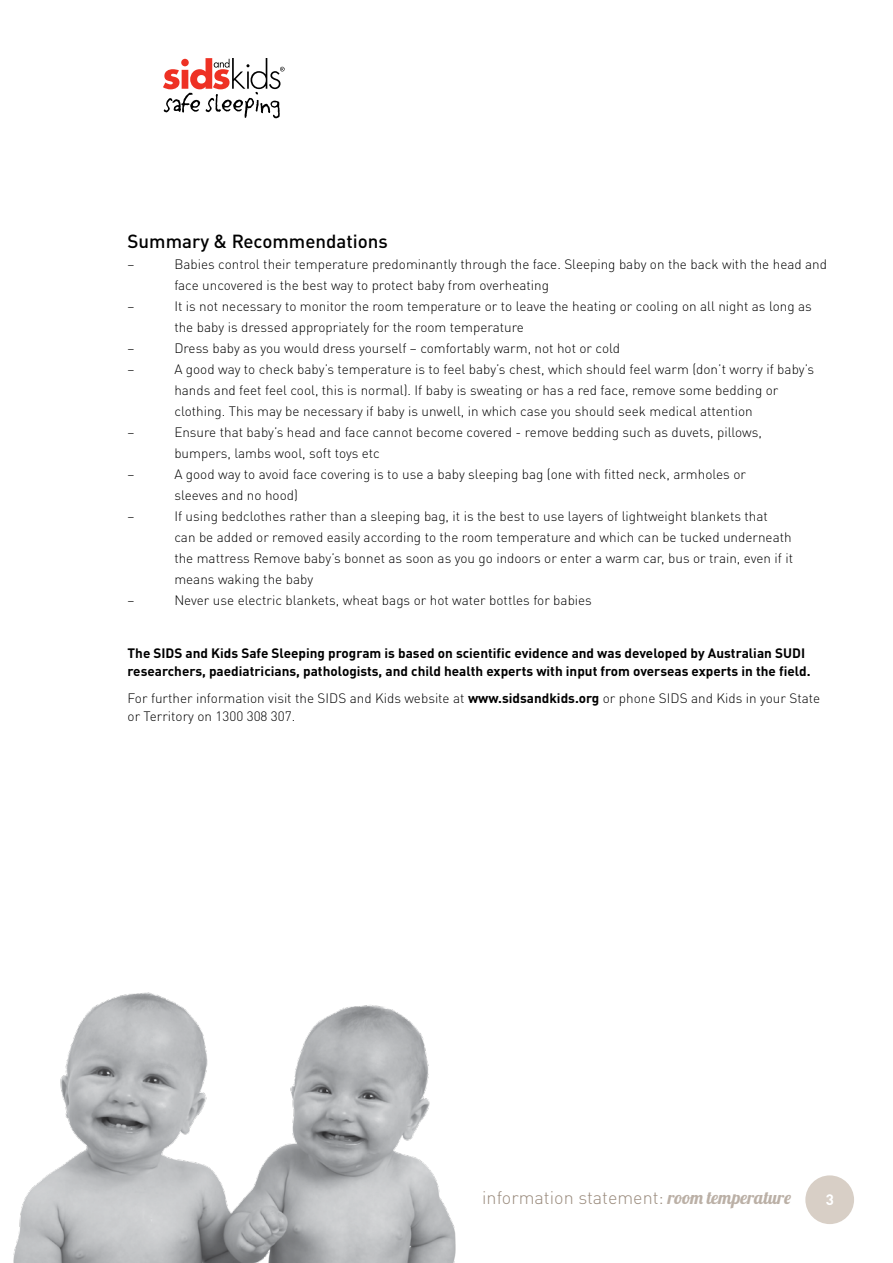
<style>
.page{position:relative;width:893px;height:1263px;background:#fff}
.page>*{position:absolute;margin:0;border:0;box-sizing:border-box;transform-origin:0 0}
.t1{font:500 18.75px "DINOT";color:#000}
.t2{font:300 18px "DINOT";color:#9a8b7d}
.t3{font:700 15px "DINOT";color:#fff}
.t4{font:300 13.5px/21px "DINOT";color:#000}
.t5{font:700 13.5px/18px "DINOT";color:#000}
.s1{font-weight:700}
.s2{font-family:"Lobster 1.4";font-weight:400;color:#bbb0a6}
</style>
<div class="page">
<div style="left:803px;top:1173px;width:53px;height:53px;background:#d8cfc6;border-radius:50%"></div>
<div style="left:801px;top:1171px;width:57px;height:57px;border:4px solid #fff;border-radius:50%"></div>
<img style="left:13px;top:992px;width:443px;height:271px">
<svg style="left:163px;top:58px;width:122px;height:60px"></svg>
<h1 class="t1" style="left:128px;top:229px;width:262px">Summary &amp; Recommendations</h1>
<p class="t4" style="left:128px;top:254px;width:8px">–</p>
<p class="t4" style="left:174px;top:254px;width:654px">Babies control their temperature predominantly through the face. Sleeping baby on the back with the head and face uncovered is the best way to protect baby from overheating</p>
<p class="t4" style="left:128px;top:296px;width:8px">–</p>
<p class="t4" style="left:174px;top:296px;width:639px">It is not necessary to monitor the room temperature or to leave the heating or cooling on all night as long as the baby is dressed appropriately for the room temperature</p>
<p class="t4" style="left:128px;top:338px;width:8px">–</p>
<p class="t4" style="left:174px;top:338px;width:447px">Dress baby as you would dress yourself – comfortably warm, not hot or cold</p>
<p class="t4" style="left:128px;top:359px;width:8px">–</p>
<p class="t4" style="left:174px;top:359px;width:641px">A good way to check baby’s temperature is to feel baby’s chest, which should feel warm (don’t worry if baby’s hands and feet feel cool, this is normal). If baby is sweating or has a red face, remove some bedding or clothing. This may be necessary if baby is unwell, in which case you should seek medical attention</p>
<p class="t4" style="left:128px;top:422px;width:8px">–</p>
<p class="t4" style="left:174px;top:422px;width:589px">Ensure that baby’s head and face cannot become covered - remove bedding such as duvets, pillows, bumpers, lambs wool, soft toys etc</p>
<p class="t4" style="left:128px;top:464px;width:8px">–</p>
<p class="t4" style="left:174px;top:464px;width:573px">A good way to avoid face covering is to use a baby sleeping bag (one with fitted neck, armholes or sleeves and no hood)</p>
<p class="t4" style="left:128px;top:506px;width:8px">–</p>
<p class="t4" style="left:174px;top:506px;width:620px">If using bedclothes rather than a sleeping bag, it is the best to use layers of lightweight blankets that<br>can be added or removed easily according to the room temperature and which can be tucked underneath the mattress Remove baby’s bonnet as soon as you go indoors or enter a warm car, bus or train, even if it means waking the baby</p>
<p class="t4" style="left:128px;top:590px;width:8px">–</p>
<p class="t4" style="left:174px;top:590px;width:419px">Never use electric blankets, wheat bags or hot water bottles for babies</p>
<p class="t5" style="left:128px;top:644px;width:684px">The SIDS and Kids Safe Sleeping program is based on scientific evidence and was developed by Australian SUDI researchers, paediatricians, pathologists, and child health experts with input from overseas experts in the field.</p>
<p class="t4" style="left:128px;top:689px;width:694px;line-height:18px">For further information visit the SIDS and Kids website at <span class="s1">www.sidsandkids.org</span> or phone SIDS and Kids in your State or Territory on 1300 308 307.</p>
<h2 class="t2" style="left:482px;top:1186px;width:310px">information statement: <span class="s2">room temperature</span></h2>
<p class="t3" style="left:826px;top:1190px;width:10px">3</p>
</div>
